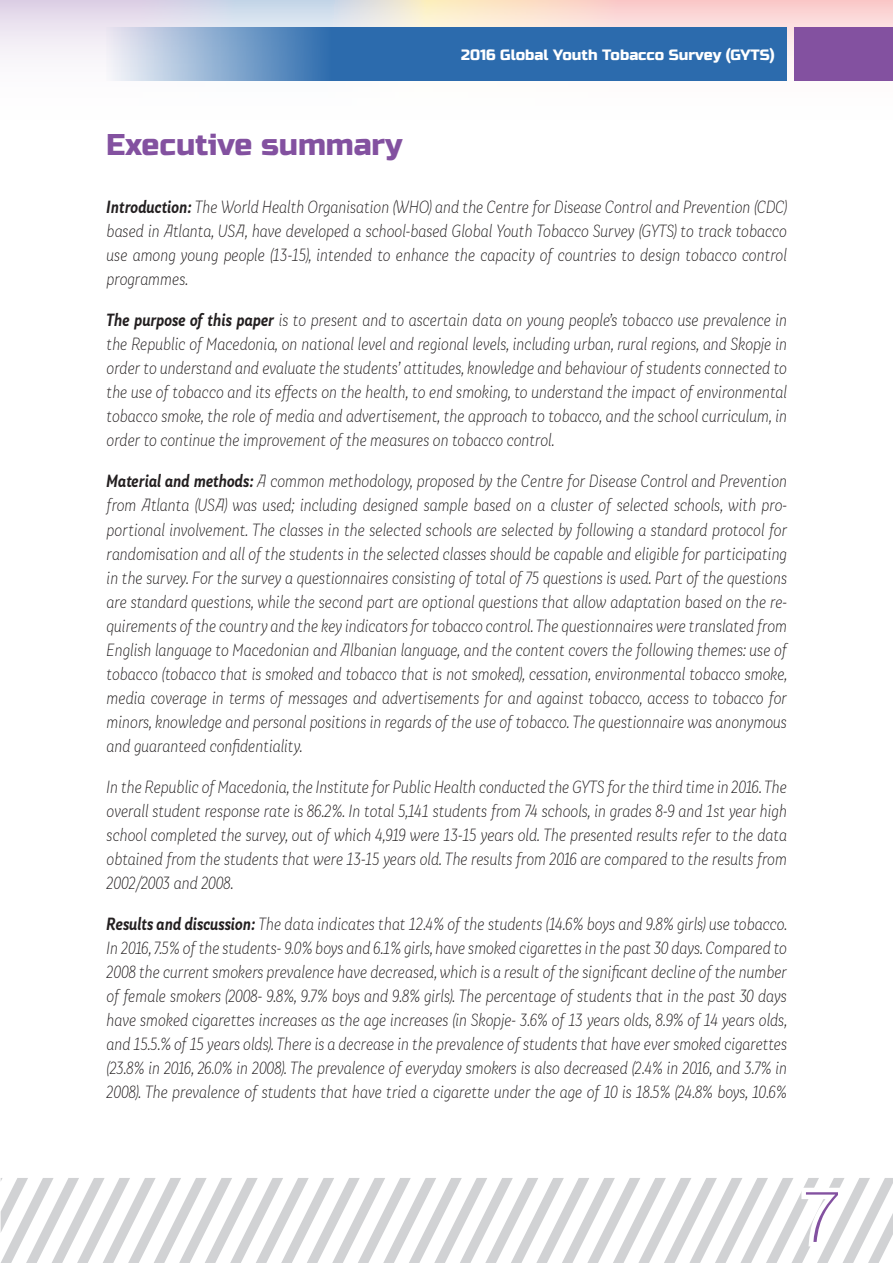
<style>
.page{position:relative;width:893px;height:1263px;background:#fff}
.page>*{position:absolute;margin:0;border:0;box-sizing:border-box;transform-origin:0 0}
.t1{font:100 72px "Helvetica Neue LT Std";color:#8351a0}
.t2{font:30px "Russo One";color:#8351a0}
.t3{font:300 16.5px/24px "Skola Sans Cn It";color:#231f20;text-align:justify}
.t4{font:15px "Russo One";color:#fff}
.s1{font-weight:700}
</style>
<div class="page">
<svg style="left:0;top:0;width:893px;height:60px;background:#eadcdf"></svg>
<svg style="left:0;top:1178px;width:893px;height:85px"></svg>
<div style="left:794px;top:28px;width:99px;height:53px;background:#8351a0"></div>
<svg style="left:106px;top:28px;width:681px;height:53px;background:#4c81b9"></svg>
<p class="t4" style="left:461px;top:46px;width:315px">2016 Global Youth Tobacco Survey (GYTS)</p>
<h2 class="t2" style="left:106px;top:128px;width:298px">Executive summary</h2>
<p class="t3" style="left:106px;top:195px;width:682px"><span class="s1">Introduction:</span> The World Health Organisation (WHO) and the Centre for Disease Control and Prevention (CDC) based in Atlanta, USA, have developed a school-based Global Youth Tobacco Survey (GYTS) to track tobacco use among young people (13-15), intended to enhance the capacity of countries to design tobacco control programmes.</p>
<p class="t3" style="left:106px;top:308px;width:682px"><span class="s1">The purpose of this paper</span> is to present and to ascertain data on young people’s tobacco use prevalence in the Republic of Macedonia, on national level and regional levels, including urban, rural regions, and Skopje in order to understand and evaluate the students’ attitudes, knowledge and behaviour of students connected to the use of tobacco and its effects on the health, to end smoking, to understand the impact of environmental tobacco smoke, the role of media and advertisement, the approach to tobacco, and the school curriculum, in order to continue the improvement of the measures on tobacco control.</p>
<p class="t3" style="left:106px;top:469px;width:682px"><span class="s1">Material and methods:</span> A common methodology, proposed by the Centre for Disease Control and Prevention from Atlanta (USA) was used; including designed sample based on a cluster of selected schools, with pro&shy;portional involvement. The classes in the selected schools are selected by following a standard protocol for randomisation and all of the students in the selected classes should be capable and eligible for participating in the survey. For the survey a questionnaires consisting of total of 75 questions is used. Part of the questions are standard questions, while the second part are optional questions that allow adaptation based on the re&shy;quirements of the country and the key indicators for tobacco control. The questionnaires were translated from English language to Macedonian and Albanian language, and the content covers the following themes: use of tobacco (tobacco that is smoked and tobacco that is not smoked), cessation, environmental tobacco smoke, media coverage in terms of messages and advertisements for and against tobacco, access to tobacco for minors, knowledge and personal positions in regards of the use of tobacco. The questionnaire was anonymous and guaranteed confidentiality.</p>
<p class="t3" style="left:106px;top:774px;width:682px">In the Republic of Macedonia, the Institute for Public Health conducted the GYTS for the third time in 2016. The overall student response rate is 86.2%. In total 5,141 students from 74 schools, in grades 8-9 and 1st year high school completed the survey, out of which 4,919 were 13-15 years old. The presented results refer to the data obtained from the students that were 13-15 years old. The results from 2016 are compared to the results from 2002/2003 and 2008.</p>
<p class="t3" style="left:106px;top:911px;width:682px"><span class="s1">Results and discussion:</span> The data indicates that 12.4% of the students (14.6% boys and 9.8% girls) use tobacco.<br>In 2016, 7.5% of the students- 9.0% boys and 6.1% girls, have smoked cigarettes in the past 30 days. Compared to 2008 the current smokers prevalence have decreased, which is a result of the significant decline of the number of female smokers (2008- 9.8%, 9.7% boys and 9.8% girls). The percentage of students that in the past 30 days have smoked cigarettes increases as the age increases (in Skopje- 3.6% of 13 years olds, 8.9% of 14 years olds, and 15.5.% of 15 years olds). There is a decrease in the prevalence of students that have ever smoked cigarettes (23.8% in 2016, 26.0% in 2008). The prevalence of everyday smokers is also decreased (2.4% in 2016, and 3.7% in 2008). The prevalence of students that have tried a cigarette under the age of 10 is 18.5% (24.8% boys, 10.6%</p>
<h1 class="t1" style="left:802px;top:1175px;width:42px">7</h1>
</div>
